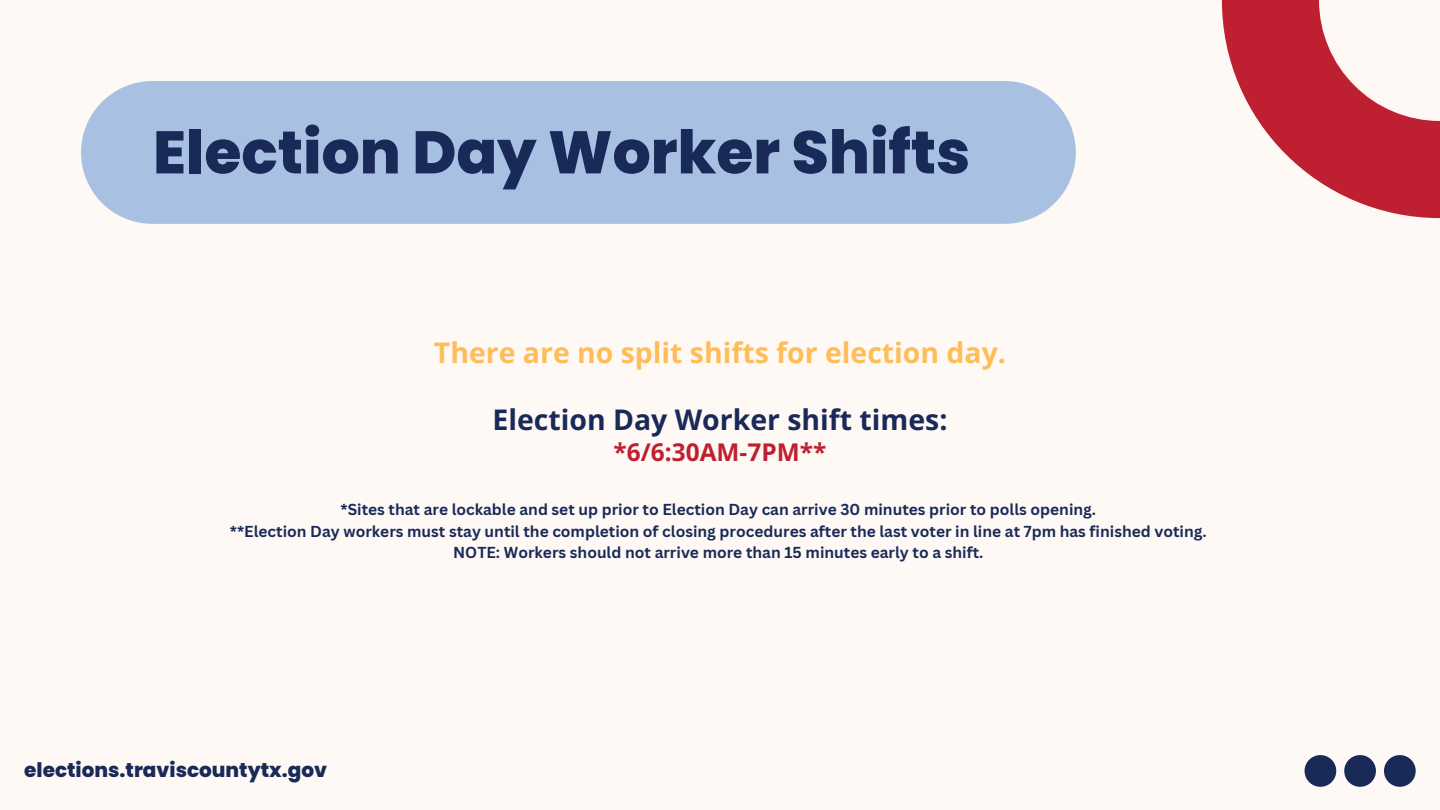
<style>
.page{position:relative;width:1440px;height:810px;background:#fff9f5}
.page>*{position:absolute;margin:0;border:0;box-sizing:border-box;transform-origin:0 0}
.t1{font:800 60px "Poppins";color:#1a2a58}
.t2{font:700 28.4px "Open Sans";color:#ffbd59}
.t3{font:700 28.4px "Open Sans";color:#1a2a58}
.t4{font:700 24.4px "Open Sans";color:#be2032}
.t5{font:800 20px "Poppins";color:#1a2a58}
.t6{font:700 15.5px "Canva Sans";color:#1a2a58}
</style>
<div class="page">
<svg style="left:1222px;top:0;width:218px;height:218px;fill:#be2032"></svg>
<div style="left:81px;top:81px;width:995px;height:143px;background:#a8c1e3;border-radius:71px"></div>
<svg style="left:1384px;top:755px;width:32px;height:32px"></svg>
<svg style="left:1344px;top:755px;width:32px;height:32px"></svg>
<svg style="left:1305px;top:755px;width:31px;height:32px"></svg>
<h1 class="t1" style="left:153px;top:110px;width:819px">Election Day Worker Shifts</h1>
<h2 class="t2" style="left:434px;top:333px;width:573px">There are no split shifts for election day.</h2>
<h2 class="t3" style="left:492px;top:400px;width:457px">Election Day Worker shift times:</h2>
<h2 class="t4" style="left:614px;top:435px;width:214px">*6/6:30AM-7PM**</h2>
<p class="t6" style="left:340px;top:499px;width:757px">*Sites that are lockable and set up prior to Election Day can arrive 30 minutes prior to polls opening.</p>
<p class="t6" style="left:230px;top:520px;width:978px">**Election Day workers must stay until the completion of closing procedures after the last voter in line at 7pm has finished voting.</p>
<p class="t6" style="left:453px;top:542px;width:532px">NOTE: Workers should not arrive more than 15 minutes early to a shift.</p>
<p class="t5" style="left:24px;top:756px;width:304px">elections.traviscountytx.gov</p>
</div>
